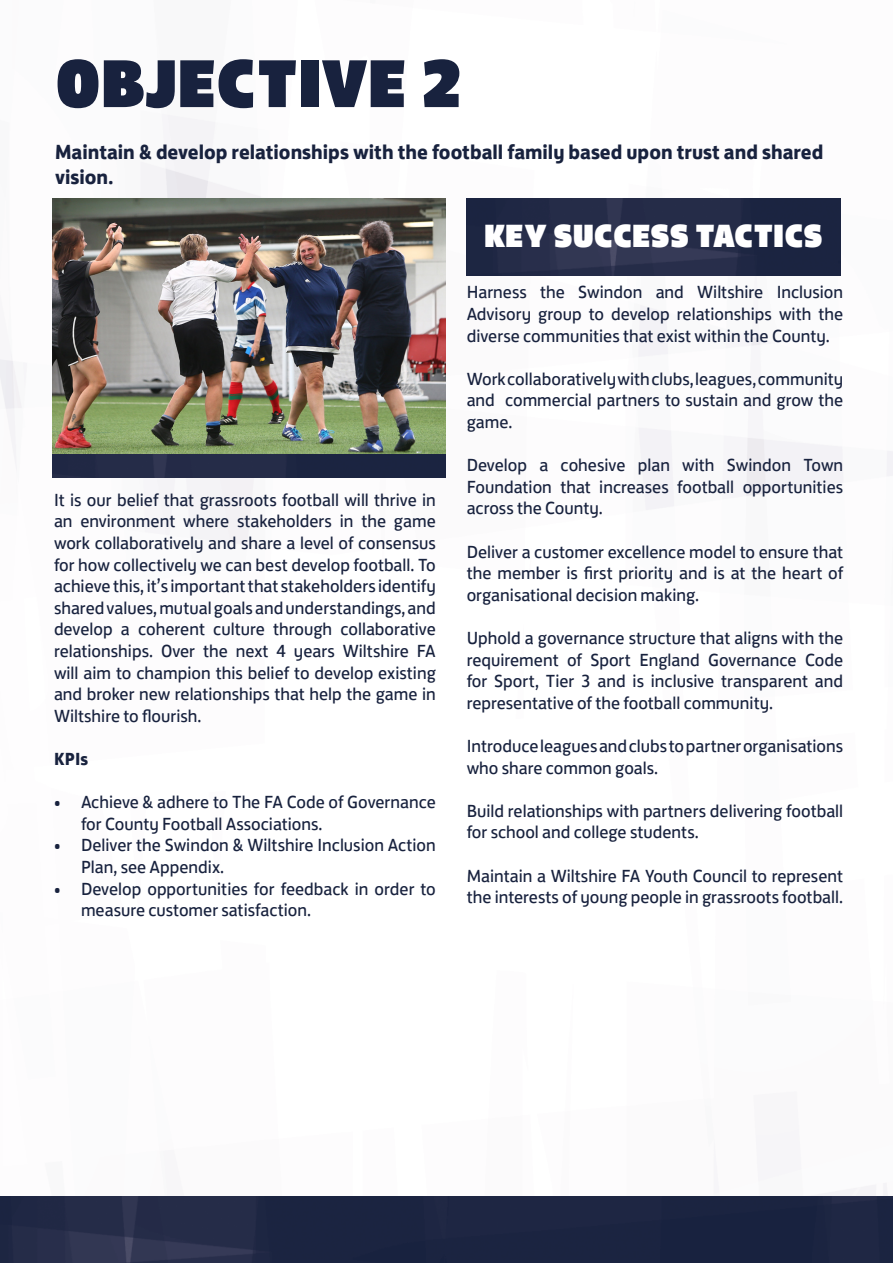
<style>
.page{position:relative;width:893px;height:1263px;background:#fff}
.page>*{position:absolute;margin:0;border:0;box-sizing:border-box;transform-origin:0 0}
.t1{font:69.3px "FS Jack Poster";color:#18223e}
.t2{font:33px "FS Jack Poster";color:#fff}
.t3{font:700 21px/25.2px "FS Jack";color:#18223e}
.t4{font:18px/21.6px "FS Jack";color:#18223e;text-align:justify}
.t5{font:700 18px "FS Jack";color:#18223e}
</style>
<div class="page">
<img style="left:0;top:115px;width:893px;height:1081px">
<img style="left:467px;top:199px;width:373px;height:76px">
<img style="left:0;top:1196px;width:893px;height:67px">
<div style="left:53px;top:454px;width:392px;height:23px;background:#212845"></div>
<img style="left:53px;top:199px;width:392px;height:255px">
<h1 class="t1" style="left:55px;top:23px;width:410px">OBJECTIVE 2</h1>
<p class="t3" style="left:55px;top:138px;width:770px">Maintain &amp; develop relationships with the football family based upon trust and shared vision.</p>
<h2 class="t2" style="left:484px;top:207px;width:340px">KEY SUCCESS TACTICS</h2>
<p class="t4" style="left:54px;top:487px;width:383px">It is our belief that grassroots football will thrive in an environment where stakeholders in the game work collaboratively and share a level of consensus for how collectively we can best develop football. To achieve this, it’s important that stakeholders identify shared values, mutual goals and understandings, and develop a coherent culture through collaborative relationships. Over the next 4 years Wiltshire FA will aim to champion this belief to develop existing and broker new relationships that help the game in Wiltshire to flourish.</p>
<p class="t5" style="left:54px;top:744px;width:36px">KPIs</p>
<p class="t4" style="left:81px;top:790px;width:356px;text-indent:-27px">• Achieve &amp; adhere to The FA Code of Governance for County Football Associations.</p>
<p class="t4" style="left:81px;top:833px;width:356px;text-indent:-27px">• Deliver the Swindon &amp; Wiltshire Inclusion Action<br>Plan, see Appendix.</p>
<p class="t4" style="left:81px;top:876px;width:356px;text-indent:-27px">• Develop opportunities for feedback in order to measure customer satisfaction.</p>
<p class="t4" style="left:467px;top:280px;width:378px">Harness the Swindon and Wiltshire Inclusion Advisory group to develop relationships with the diverse communities that exist within the County.</p>
<p class="t4" style="left:467px;top:366px;width:378px">Work collaboratively with clubs, leagues, community and commercial partners to sustain and grow the game.</p>
<p class="t4" style="left:467px;top:453px;width:378px">Develop a cohesive plan with Swindon Town Foundation that increases football opportunities across the County.</p>
<p class="t4" style="left:467px;top:539px;width:378px">Deliver a customer excellence model to ensure that the member is first priority and is at the heart of organisational decision making.</p>
<p class="t4" style="left:467px;top:626px;width:378px">Uphold a governance structure that aligns with the requirement of Sport England Governance Code for Sport, Tier 3 and is inclusive transparent and representative of the football community.</p>
<p class="t4" style="left:467px;top:734px;width:378px">Introduce leagues and clubs to partner organisations who share common goals.</p>
<p class="t4" style="left:467px;top:798px;width:378px">Build relationships with partners delivering football for school and college students.</p>
<p class="t4" style="left:467px;top:863px;width:378px">Maintain a Wiltshire FA Youth Council to represent the interests of young people in grassroots football.</p>
</div>
